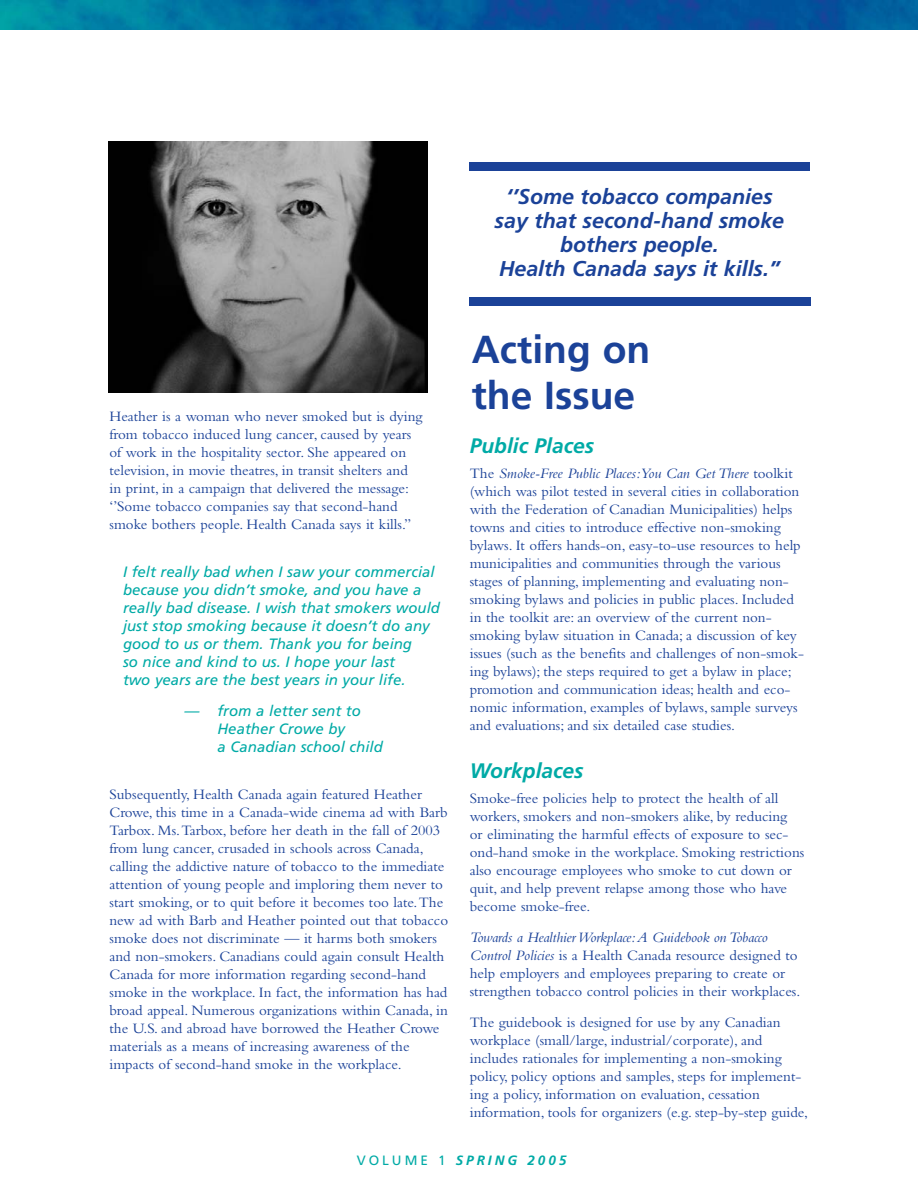
<style>
.page{position:relative;width:918px;height:1188px;background:#fff}
.page>*{position:absolute;margin:0;border:0;box-sizing:border-box;transform-origin:0 0}
.t1{font:700 39px/46.8px "Frutiger";color:#1b4298}
.t2{font:italic 700 21.45px/24px "Frutiger";color:#1b4298;text-align:center}
.t3{font:italic 700 21px "Frutiger";color:#00aaa6}
.t4{font:15px/18px "Bembo";color:#1b4298}
.t5{font:italic 15px/18px "Frutiger";color:#00aaa6}
.t6{font:italic 700 13.5px "Frutiger";letter-spacing:.22em;color:#00aaa6}
.s1{font-style:italic}
.s2{font-weight:400;font-style:normal}
</style>
<div class="page">
<img style="left:0;top:1px;width:918px;height:28px">
<div style="left:469px;top:162px;width:341px;height:9px;background:#1b4298"></div>
<div style="left:469px;top:297px;width:342px;height:9px;background:#1b4298"></div>
<img style="left:108px;top:142px;width:319px;height:251px">
<p class="t4" style="left:110px;top:409px;width:315px">Heather is a woman who never smoked but is dying from tobacco induced lung cancer, caused by years of work in the hospitality sector. She appeared on television, in movie theatres, in transit shelters and in print, in a campaign that delivered the message: ‘’Some tobacco companies say that second-hand smoke bothers people. Health Canada says it kills.’’</p>
<p class="t5" style="left:123px;top:564px;width:319px">I felt really bad when I saw your commercial because you didn’t smoke, and you have a really bad disease. I wish that smokers would just stop smoking because it doesn’t do any good to us or them. Thank you for being<br>so nice and kind to us. I hope your last<br>two years are the best years in your life.</p>
<p class="t5" style="left:218px;top:703px;width:167px;text-indent:-33px">— from a letter sent to<br>Heather Crowe by<br>a Canadian school child</p>
<p class="t4" style="left:110px;top:787px;width:340px">Subsequently, Health Canada again featured Heather Crowe, this time in a Canada-wide cinema ad with Barb Tarbox. Ms.Tarbox, before her death in the fall of 2003 from lung cancer, crusaded in schools across Canada, calling the addictive nature of tobacco to the immediate attention of young people and imploring them never to start smoking, or to quit before it becomes too late.The new ad with Barb and Heather pointed out that tobacco smoke does not discriminate — it harms both smokers and non-smokers. Canadians could again consult Health Canada for more information regarding second-hand smoke in the workplace. In fact, the information has had broad appeal. Numerous organizations within Canada, in the U.S. and abroad have borrowed the Heather Crowe materials as a means of increasing awareness of the impacts of second-hand smoke in the workplace.</p>
<h2 class="t2" style="left:495px;top:186px;width:291px">‘’Some tobacco companies say that second-hand smoke bothers people.<br>Health Canada says it kills.’’</h2>
<h1 class="t1" style="left:472px;top:329px;width:180px">Acting on the Issue</h1>
<h3 class="t3" style="left:470px;top:438px;width:126px">Public Places</h3>
<p class="t4" style="left:470px;top:466px;width:336px">The <span class="s1">Smoke-Free Public Places:You Can Get There</span> toolkit (which was pilot tested in several cities in collaboration with the Federation of Canadian Municipalities) helps towns and cities to introduce effective non-smoking bylaws. It offers hands-on, easy-to-use resources to help municipalities and communities through the various stages of planning, implementing and evaluating non&shy;smoking bylaws and policies in public places. Included in the toolkit are: an overview of the current non&shy;smoking bylaw situation in Canada; a discussion of key issues (such as the benefits and challenges of non-smok&shy;ing bylaws); the steps required to get a bylaw in place; promotion and communication ideas; health and eco&shy;nomic information, examples of bylaws, sample surveys and evaluations; and six detailed case studies.</p>
<h3 class="t3" style="left:470px;top:762px;width:115px">Workplaces</h3>
<p class="t4" style="left:470px;top:790px;width:336px">Smoke-free policies help to protect the health of all workers, smokers and non-smokers alike, by reducing<br>or eliminating the harmful effects of exposure to sec&shy;ond-hand smoke in the workplace. Smoking restrictions also encourage employees who smoke to cut down or quit, and help prevent relapse among those who have become smoke-free.</p>
<p class="t4" style="left:470px;top:929px;width:332px"><span class="s1">Towards a Healthier Workplace:A Guidebook on Tobacco Control Policies</span> is a Health Canada resource designed to help employers and employees preparing to create or strengthen tobacco control policies in their workplaces.</p>
<p class="t4" style="left:470px;top:1014px;width:340px">The guidebook is designed for use by any Canadian workplace (small/large, industrial/corporate), and includes rationales for implementing a non-smoking policy, policy options and samples, steps for implement&shy;ing a policy, information on evaluation, cessation information, tools for organizers (e.g. step-by-step guide,</p>
<p class="t6" style="left:357px;top:1155px;width:211px"><span class="s2">VOLUME 1</span> SPRING 2005</p>
</div>
